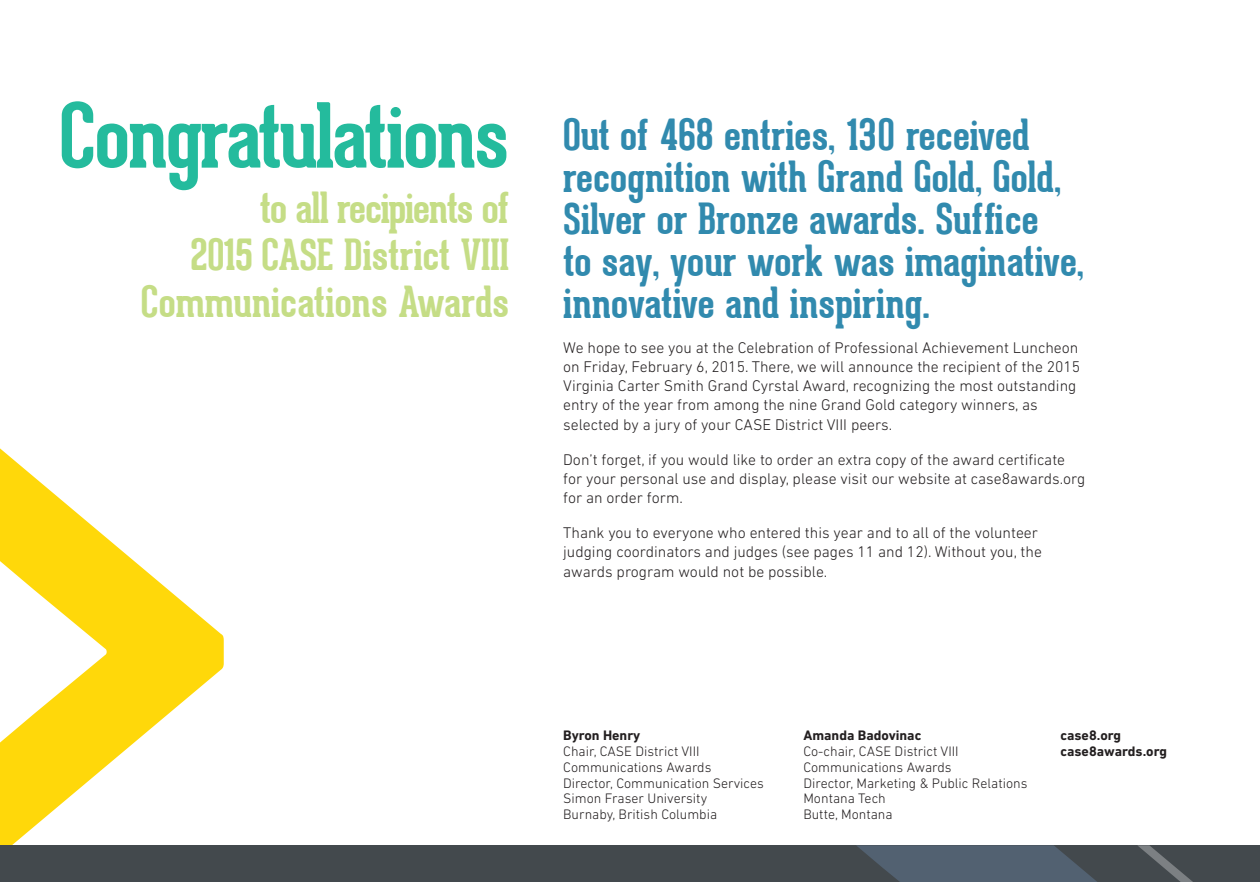
<style>
.page{position:relative;width:1260px;height:882px;background:#fff}
.page>*{position:absolute;margin:0;border:0;box-sizing:border-box;transform-origin:0 0}
.t1{font:700 87.5px "Geared Slab";letter-spacing:-.025em;color:#24bb9d}
.t2{font:700 42px/42px "Geared Slab";color:#318aae}
.t3{font:700 42px/47.2px "Geared Slab";letter-spacing:-.01em;color:#c5dd86;text-align:right}
.t4{font:300 15.75px/19.2px "DIN Next LT Pro";color:#231f20}
.t5{font:300 14px/15.8px "DIN Next LT Pro";color:#231f20}
.t6{font:700 14px/15.8px "DIN Next LT Pro";color:#231f20}
</style>
<div class="page">
<svg style="left:0;top:448px;width:224px;height:397px"></svg>
<div style="left:0;top:845px;width:1260px;height:37px;background:#43494d"></div>
<svg style="left:856px;top:845px;width:241px;height:37px"></svg>
<svg style="left:1137px;top:845px;width:56px;height:37px"></svg>
<h1 class="t1" style="left:59px;top:81px;width:451px">Congratulations</h1>
<h2 class="t3" style="left:141px;top:184px;width:370px">to all recipients of<br>2015 CASE District VIII<br>Communications Awards</h2>
<h2 class="t2" style="left:563px;top:113px;width:522px">Out of 468 entries, 130 received recognition with Grand Gold, Gold,<br>Silver or Bronze awards. Suffice<br>to say, your work was imaginative, innovative and inspiring.</h2>
<p class="t4" style="left:563px;top:337px;width:519px">We hope to see you at the Celebration of Professional Achievement Luncheon on Friday, February 6, 2015. There, we will announce the recipient of the 2015<br>Virginia Carter Smith Grand Cyrstal Award, recognizing the most outstanding entry of the year from among the nine Grand Gold category winners, as selected by a jury of your CASE District VIII peers.</p>
<p class="t4" style="left:563px;top:449px;width:524px">Don’t forget, if you would like to order an extra copy of the award certificate for your personal use and display, please visit our website at case8awards.org for an order form.</p>
<p class="t4" style="left:563px;top:523px;width:480px">Thank you to everyone who entered this year and to all of the volunteer judging coordinators and judges (see pages 11 and 12). Without you, the awards program would not be possible.</p>
<p class="t6" style="left:563px;top:728px;width:79px">Byron Henry</p>
<p class="t5" style="left:563px;top:743px;width:202px">Chair, CASE District VIII<br>Communications Awards<br>Director, Communication Services<br>Simon Fraser University<br>Burnaby, British Columbia</p>
<p class="t6" style="left:803px;top:728px;width:120px">Amanda Badovinac</p>
<p class="t5" style="left:803px;top:743px;width:226px">Co-chair, CASE District VIII<br>Communications Awards<br>Director, Marketing &amp; Public Relations<br>Montana Tech<br>Butte, Montana</p>
<p class="t6" style="left:1061px;top:728px;width:108px">case8.org case8awards.org</p>
</div>
